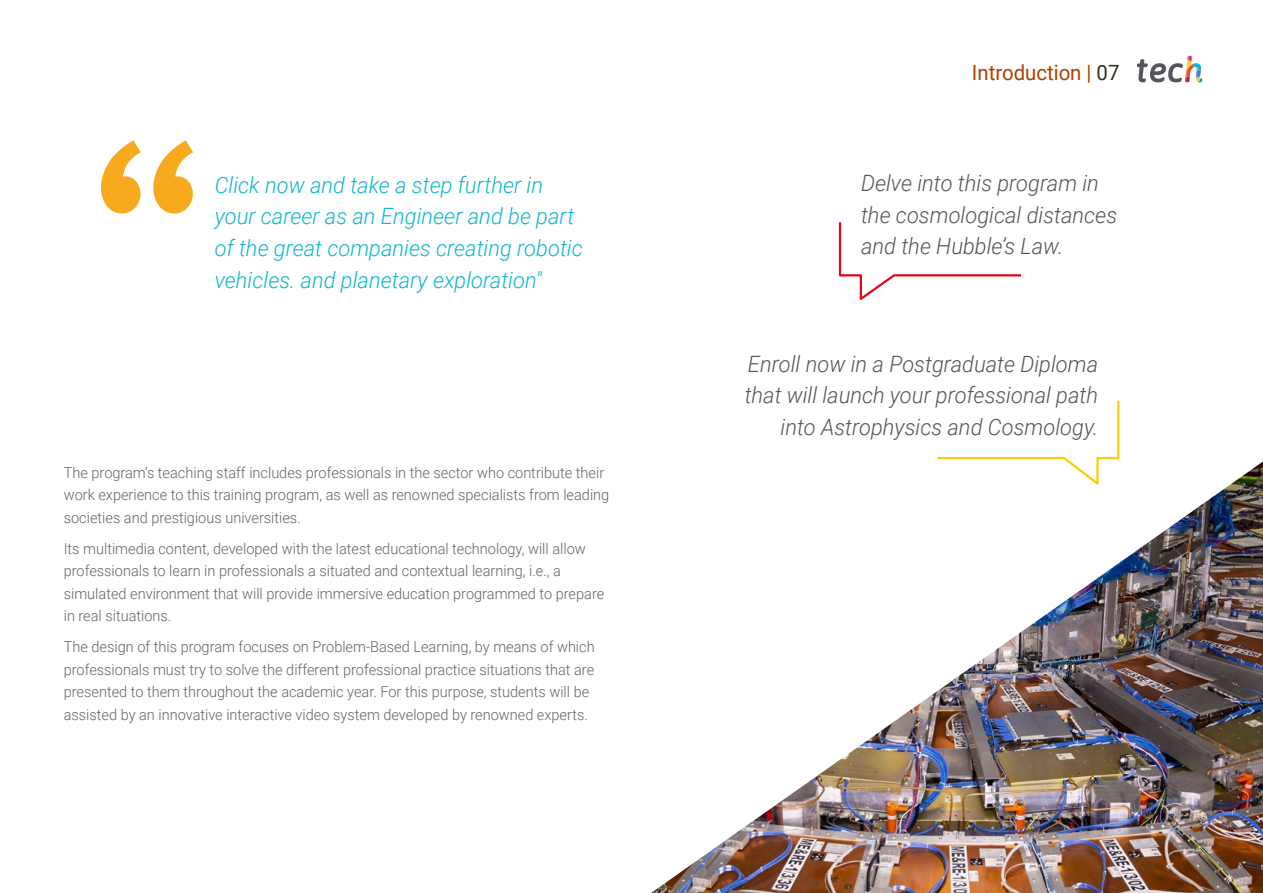
<style>
.page{position:relative;width:1263px;height:893px;background:#fff}
.page>*{position:absolute;margin:0;border:0;box-sizing:border-box;transform-origin:0 0}
.t1{font:italic 300 22.5px/31.5px "Roboto";color:#52555b;text-align:right}
.t2{font:italic 300 22.5px/31.5px "Roboto";color:#0fb6cf}
.t3{font:21px "Roboto";color:#ae4000}
.t4{font:300 15px/22.5px "Roboto";color:#61646a}
.s1{color:#312e20}
</style>
<div class="page">
<img style="left:651px;top:461px;width:612px;height:432px">
<svg style="left:1137px;top:56px;width:65px;height:27px"></svg>
<svg style="left:101px;top:140px;width:92px;height:74px"></svg>
<svg style="left:935px;top:400px;width:185px;height:88px"></svg>
<svg style="left:838px;top:222px;width:183px;height:78px"></svg>
<h1 class="t2" style="left:215px;top:168px;width:370px">Click now and take a step further in your career as an Engineer and be part of the great companies creating robotic vehicles. and planetary exploration"</h1>
<p class="t4" style="left:64px;top:461px;width:547px">The program’s teaching staff includes professionals in the sector who contribute their work experience to this training program, as well as renowned specialists from leading societies and prestigious universities.</p>
<p class="t4" style="left:64px;top:537px;width:542px">Its multimedia content, developed with the latest educational technology, will allow professionals to learn in professionals a situated and contextual learning, i.e., a simulated environment that will provide immersive education programmed to prepare in real situations.</p>
<p class="t4" style="left:64px;top:635px;width:532px">The design of this program focuses on Problem-Based Learning, by means of which professionals must try to solve the different professional practice situations that are presented to them throughout the academic year. For this purpose, students will be assisted by an innovative interactive video system developed by renowned experts.</p>
<h2 class="t3" style="left:972px;top:57px;width:149px">Introduction | <span class="s1">07</span></h2>
<h1 class="t1" style="left:861px;top:167px;width:258px;text-align:left">Delve into this program in the cosmological distances and the Hubble’s Law.</h1>
<h1 class="t1" style="left:745px;top:347px;width:355px">Enroll now in a Postgraduate Diploma that will launch your professional path into Astrophysics and Cosmology.</h1>
</div>
